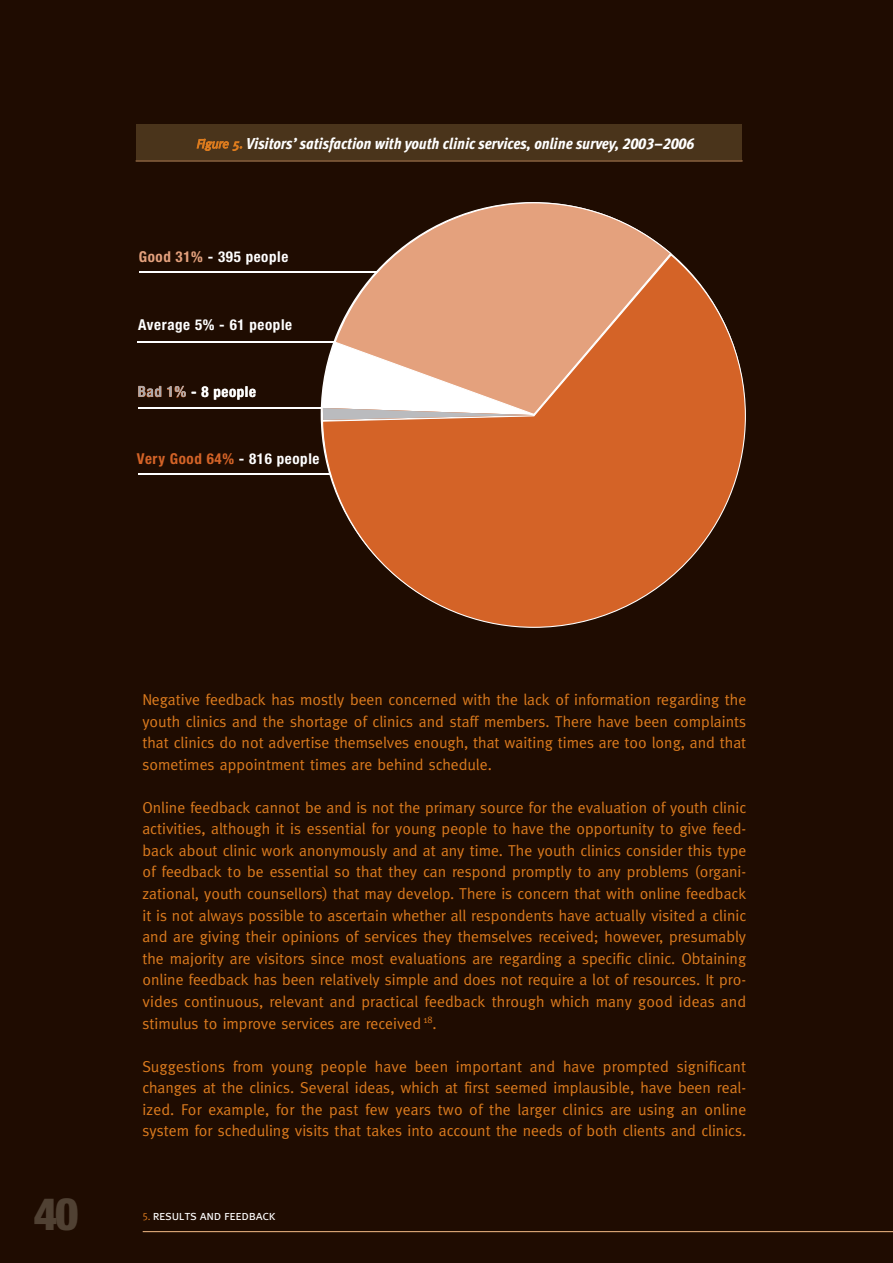
<style>
.page{position:relative;width:893px;height:1263px;background:#1f0c01}
.page>*{position:absolute;margin:0;border:0;box-sizing:border-box;transform-origin:0 0}
.t1{font:900 condensed 45px "Helvetica Neue";color:#504133}
.t2{font:15.75px/21.6px "Meta";color:#dc7b1e;text-align:justify}
.t3{font:italic 15.75px "Meta Cond Extra Bold Lf";color:#fff}
.t4{font:700 condensed 15px "Helvetica Neue";letter-spacing:.04em;color:#fff}
.t5{font:700 condensed 15px "Helvetica Neue";letter-spacing:.04em;color:#d46327}
.t6{font:13.5px "Meta Caps";letter-spacing:-.025em;color:#fff}
.s1{font-family:"Meta";font-size:12.75px;color:#dc7b1e}
.s2{color:#e4a17d}
.s3{color:#d46327}
.s4{color:#fff}
.s5{font-size:10.5px;color:#dc7b1e}
</style>
<div class="page">
<div style="left:136px;top:125px;width:605px;height:35px;background:#4a341b"></div>
<hr style="left:143px;top:1231px;width:750px;height:1px;background:#edb681">
<svg style="left:135px;top:160px;width:608px;height:2px"></svg>
<hr style="left:136px;top:160px;width:605px;height:1px;background:#a8774a">
<svg style="left:322px;top:254px;width:424px;height:374px;fill:#d46327"></svg>
<svg style="left:334px;top:202px;width:337px;height:213px;background:#c98c6c"></svg>
<hr style="left:139px;top:272px;width:238px;height:1px;background:#fff">
<hr style="left:138px;top:473px;width:192px;height:2px;background:#fff">
<svg style="left:138px;top:386px;width:48px;height:11px"></svg>
<hr style="left:138px;top:341px;width:197px;height:1px;background:#fff">
<hr style="left:138px;top:407px;width:184px;height:1px;background:#fff">
<svg style="left:323px;top:408px;width:210px;height:12px;background:#d6c6bf"></svg>
<p class="t3" style="left:196px;top:134px;width:500px"><span class="s1">Figure 5.</span> Visitors’ satisfaction with youth clinic services, online survey, 2003–2006</p>
<p class="t4" style="left:139px;top:247px;width:151px"><span class="s2">Good 31%</span> - 395 people</p>
<p class="t4" style="left:138px;top:316px;width:156px">Average 5% - 61 people</p>
<p class="t4" style="left:138px;top:382px;width:120px"><span class="s3">Bad 1%</span> - 8 people</p>
<p class="t5" style="left:137px;top:449px;width:184px">Very Good 64% <span class="s4">- 816 people</span></p>
<p class="t1" style="left:34px;top:1186px;width:46px">40</p>
<p class="t2" style="left:142px;top:689px;width:605px">Negative feedback has mostly been concerned with the lack of information regarding the youth clinics and the shortage of clinics and staff members. There have been complaints that clinics do not advertise themselves enough, that waiting times are too long, and that sometimes appointment times are behind schedule.</p>
<p class="t2" style="left:142px;top:796px;width:605px">Online feedback cannot be and is not the primary source for the evaluation of youth clinic activities, although it is essential for young people to have the opportunity to give feed&shy;back about clinic work anonymously and at any time. The youth clinics consider this type of feedback to be essential so that they can respond promptly to any problems (organi&shy;zational, youth counsellors) that may develop. There is concern that with online feedback it is not always possible to ascertain whether all respondents have actually visited a clinic and are giving their opinions of services they themselves received; however, presumably the majority are visitors since most evaluations are regarding a specific clinic. Obtaining online feedback has been relatively simple and does not require a lot of resources. It pro&shy;vides continuous, relevant and practical feedback through which many good ideas and stimulus to improve services are received <sup>18</sup>.</p>
<p class="t2" style="left:142px;top:1055px;width:605px">Suggestions from young people have been important and have prompted significant changes at the clinics. Several ideas, which at first seemed implausible, have been real&shy;ized. For example, for the past few years two of the larger clinics are using an online system for scheduling visits that takes into account the needs of both clients and clinics.</p>
<p class="t6" style="left:142px;top:1208px;width:135px"><span class="s5">5.</span> results and feedback</p>
</div>
